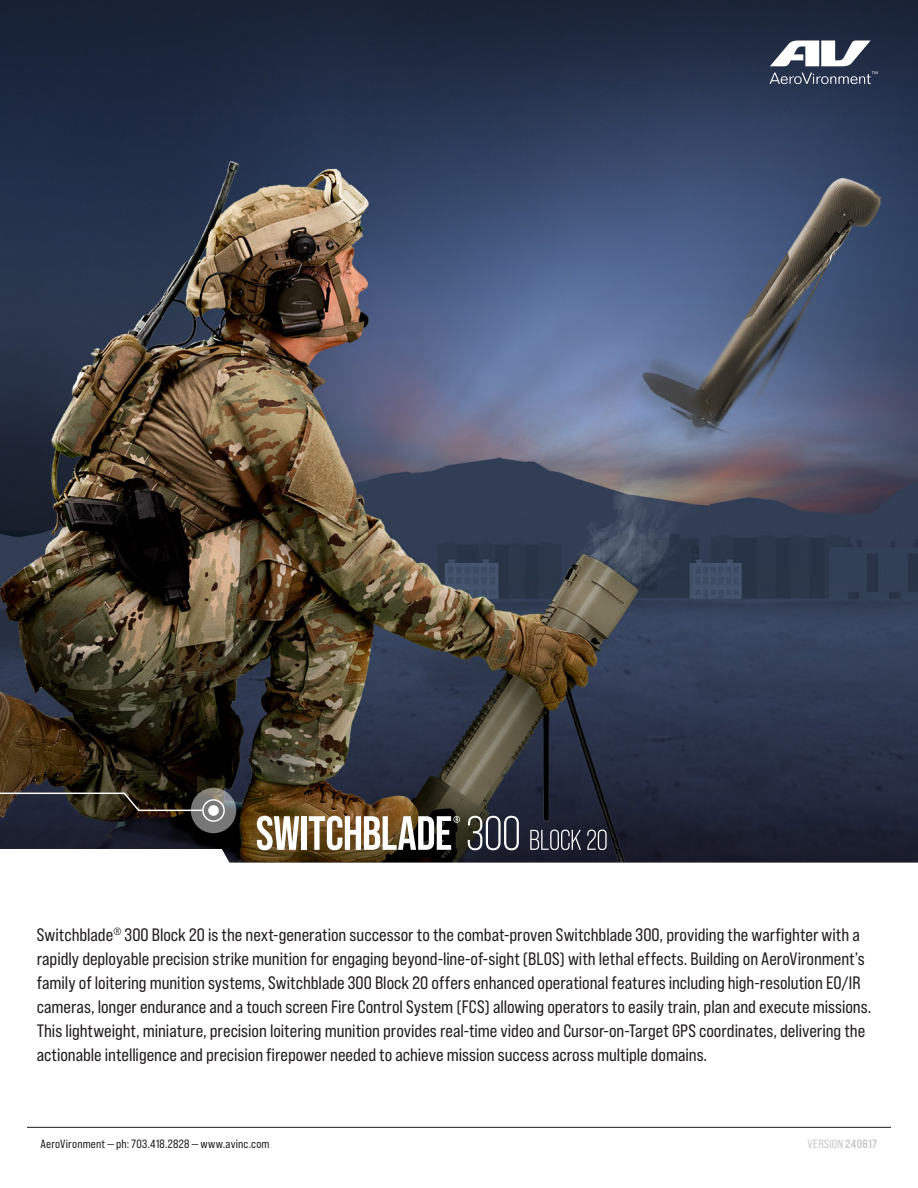
<style>
.page{position:relative;width:918px;height:1188px;background:#fff}
.page>*{position:absolute;margin:0;border:0;box-sizing:border-box;transform-origin:0 0}
.body_text{font:18px/24px "Bebas Neue Pro Sm E Rg";color:#231f20}
.footer_text_-_1st_page{font:12px "Bebas Neue Pro Sm E Rg";letter-spacing:.02em;color:#231f20}
.version_number{font:12px "Bebas Neue Pro Sm E Rg";letter-spacing:.02em;color:#c6c7c7}
.s1{font-family:"Bebas Neue Pro Sm E Bd"}
</style>
<div class="page">
<img style="left:0;top:0;width:918px;height:862px">
<svg style="left:191px;top:788px;width:45px;height:45px"></svg>
<svg style="left:0;top:793px;width:225px;height:29px;background:#3c3938"></svg>
<svg style="left:257px;top:816px;width:42px;height:34px"></svg>
<div style="left:301px;top:816px;width:6px;height:34px;background:#fff"></div>
<svg style="left:309px;top:816px;width:151px;height:34px"></svg>
<svg style="left:468px;top:816px;width:51px;height:34px"></svg>
<svg style="left:530px;top:830px;width:51px;height:20px"></svg>
<svg style="left:587px;top:830px;width:20px;height:20px"></svg>
<svg style="left:770px;top:40px;width:107px;height:44px"></svg>
<hr style="left:27px;top:1127px;width:864px;height:1px;background:#231f20">
<p class="body_text" style="left:37px;top:922px;width:836px">Switchblade<sup>®</sup> 300 Block 20 is the next-generation successor to the combat-proven Switchblade 300, providing the warfighter with a rapidly deployable precision strike munition for engaging beyond-line-of-sight (BLOS) with lethal effects. Building on AeroVironment’s family of loitering munition systems, Switchblade 300 Block 20 offers enhanced operational features including high-resolution EO/IR cameras, longer endurance and a touch screen Fire Control System (FCS) allowing operators to easily train, plan and execute missions.<br>This lightweight, miniature, precision loitering munition provides real-time video and Cursor-on-Target GPS coordinates, delivering the actionable intelligence and precision firepower needed to achieve mission success across multiple domains.</p>
<p class="footer_text_-_1st_page" style="left:40px;top:1137px;width:231px">AeroVironment — ph: 703.418.2828 — www.avinc.com</p>
<p class="version_number" style="left:808px;top:1137px;width:71px">VERSION <span class="s1">240617</span></p>
</div>
